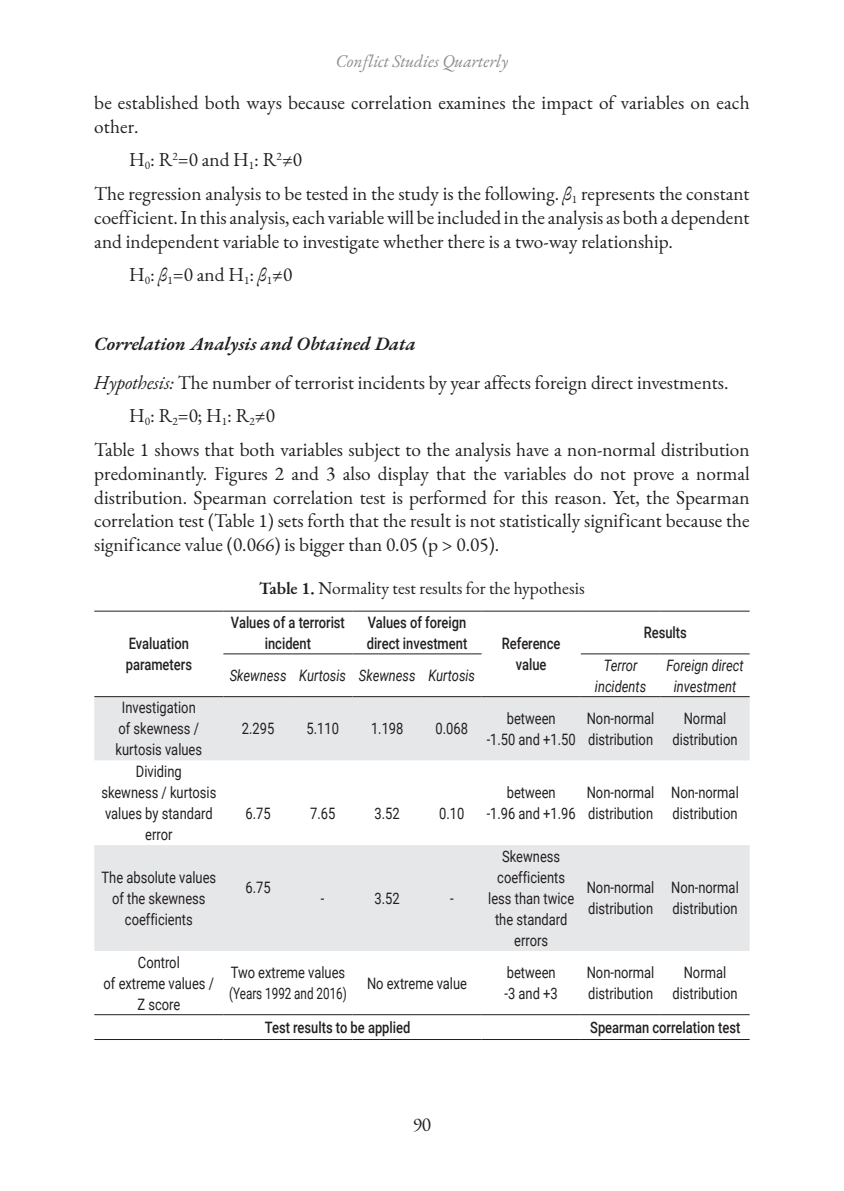
<style>
.page{position:relative;width:844px;height:1191px;background:#fff}
.page>*{position:absolute;margin:0;border:0;box-sizing:border-box;transform-origin:0 0}
.text{font:19.25px/23.8px "EB Garamond";color:#231f20;text-align:justify}
.citat{font:19.25px "EB Garamond";color:#231f20}
.titlu_2_bold_italic{font:italic 600 19.25px "EB Garamond";color:#231f20}
.figuri___tabele{font:17.5px "EB Garamond";color:#231f20}
.t1{font:italic 17.5px "EB Garamond";color:#8a8c8f}
.tebele_interior{font:15.75px/21px "Roboto";color:#231f20;text-align:center;scale:.82 1}
.tebele_interior-2{font:500 15.75px/21px "Roboto";color:#231f20;scale:.82 1}
.tebele_interior-3{font:italic 15.75px/21px "Roboto";color:#231f20;text-align:center;scale:.82 1}
.s1{font-style:italic}
.s2{font-weight:600}
</style>
<div class="page">
<svg style="left:94px;top:697px;width:655px;height:254px;fill:#e6e7e9"></svg>
<hr style="left:94px;top:611px;width:129px;height:1px;background:#231f20">
<hr style="left:94px;top:696px;width:129px;height:1px;background:#231f20">
<hr style="left:223px;top:611px;width:70px;height:1px;background:#231f20">
<hr style="left:293px;top:611px;width:59px;height:1px;background:#231f20">
<hr style="left:352px;top:611px;width:70px;height:1px;background:#231f20">
<hr style="left:422px;top:611px;width:59px;height:1px;background:#231f20">
<hr style="left:481px;top:611px;width:99px;height:1px;background:#231f20">
<hr style="left:481px;top:696px;width:99px;height:1px;background:#231f20">
<hr style="left:580px;top:611px;width:80px;height:1px;background:#231f20">
<hr style="left:660px;top:611px;width:89px;height:1px;background:#231f20">
<hr style="left:223px;top:653px;width:70px;height:1px;background:#231f20">
<hr style="left:293px;top:653px;width:59px;height:1px;background:#231f20">
<hr style="left:352px;top:653px;width:70px;height:1px;background:#231f20">
<hr style="left:422px;top:653px;width:59px;height:1px;background:#231f20">
<hr style="left:223px;top:696px;width:70px;height:1px;background:#231f20">
<hr style="left:293px;top:696px;width:59px;height:1px;background:#231f20">
<hr style="left:352px;top:696px;width:70px;height:1px;background:#231f20">
<hr style="left:422px;top:696px;width:59px;height:1px;background:#231f20">
<hr style="left:580px;top:653px;width:80px;height:1px;background:#231f20">
<hr style="left:660px;top:653px;width:89px;height:1px;background:#231f20">
<hr style="left:580px;top:696px;width:80px;height:1px;background:#231f20">
<hr style="left:660px;top:696px;width:89px;height:1px;background:#231f20">
<hr style="left:94px;top:1014px;width:129px;height:1px;background:#231f20">
<hr style="left:223px;top:1014px;width:70px;height:1px;background:#231f20">
<hr style="left:293px;top:1014px;width:59px;height:1px;background:#231f20">
<hr style="left:352px;top:1014px;width:70px;height:1px;background:#231f20">
<hr style="left:422px;top:1014px;width:59px;height:1px;background:#231f20">
<hr style="left:481px;top:1014px;width:99px;height:1px;background:#231f20">
<hr style="left:580px;top:1014px;width:80px;height:1px;background:#231f20">
<hr style="left:660px;top:1014px;width:89px;height:1px;background:#231f20">
<hr style="left:94px;top:1039px;width:129px;height:1px;background:#231f20">
<hr style="left:223px;top:1039px;width:70px;height:1px;background:#231f20">
<hr style="left:293px;top:1039px;width:59px;height:1px;background:#231f20">
<hr style="left:352px;top:1039px;width:70px;height:1px;background:#231f20">
<hr style="left:422px;top:1039px;width:59px;height:1px;background:#231f20">
<hr style="left:481px;top:1039px;width:99px;height:1px;background:#231f20">
<hr style="left:580px;top:1039px;width:80px;height:1px;background:#231f20">
<hr style="left:660px;top:1039px;width:89px;height:1px;background:#231f20">
<p class="t1" style="left:336px;top:50px;width:174px">Conflict Studies Quarterly</p>
<p class="text" style="left:94px;top:90px;width:656px">be established both ways because correlation examines the impact of variables on each other.</p>
<p class="citat" style="left:129px;top:147px;width:174px">H<sub>0</sub>: R<sup>2</sup>=0 and H<sub>1</sub>: R<sup>2</sup>≠0</p>
<p class="text" style="left:94px;top:182px;width:656px">The regression analysis to be tested in the study is the following. <span class="s1">β</span><sub>1</sub> represents the constant coefficient. In this analysis, each variable will be included in the analysis as both a dependent and independent variable to investigate whether there is a two-way relationship.</p>
<p class="citat" style="left:129px;top:262px;width:165px">H<sub>0</sub>: <span class="s1">β</span><sub>1</sub>=0 and H<sub>1</sub>: <span class="s1">β</span><sub>1</sub>≠0</p>
<p class="titlu_2_bold_italic" style="left:94px;top:330px;width:323px">Correlation Analysis and Obtained Data</p>
<p class="text" style="left:94px;top:370px;width:635px"><span class="s1">Hypothesis:</span> The number of terrorist incidents by year affects foreign direct investments.</p>
<p class="citat" style="left:129px;top:403px;width:147px">H<sub>0</sub>: R<sub>2</sub>=0; H<sub>1</sub>: R<sub>2</sub>≠0</p>
<p class="text" style="left:94px;top:438px;width:656px">Table 1 shows that both variables subject to the analysis have a non-normal distribution predominantly. Figures 2 and 3 also display that the variables do not prove a normal distribution. Spearman correlation test is performed for this reason. Yet, the Spearman correlation test (Table 1) sets forth that the result is not statistically significant because the significance value (0.066) is bigger than 0.05 (p &gt; 0.05).</p>
<p class="figuri___tabele" style="left:259px;top:577px;width:327px"><span class="s2">Table 1.</span> Normality test results for the hypothesis</p>
<p class="tebele_interior-2" style="left:126px;top:632px;width:82px">Evaluation parameters</p>
<p class="tebele_interior-2" style="left:231px;top:611px;width:140px;text-align:center">Values of a terrorist incident</p>
<p class="tebele_interior-2" style="left:366px;top:611px;width:124px">Values of foreign direct investment</p>
<p class="tebele_interior-2" style="left:643px;top:622px;width:54px">Results</p>
<p class="tebele_interior-2" style="left:502px;top:632px;width:73px;text-align:center">Reference value</p>
<p class="tebele_interior-3" style="left:230px;top:664px;width:71px">Skewness</p>
<p class="tebele_interior-3" style="left:299px;top:664px;width:58px">Kurtosis</p>
<p class="tebele_interior-3" style="left:359px;top:664px;width:71px">Skewness</p>
<p class="tebele_interior-3" style="left:428px;top:664px;width:58px">Kurtosis</p>
<p class="tebele_interior-3" style="left:594px;top:654px;width:64px">Terror incidents</p>
<p class="tebele_interior-3" style="left:666px;top:654px;width:96px">Foreign direct investment</p>
<p class="tebele_interior" style="left:116px;top:696px;width:107px">Investigation of skewness / kurtosis values</p>
<p class="tebele_interior" style="left:101px;top:760px;width:142px">Dividing<br>skewness / kurtosis values by standard error</p>
<p class="tebele_interior" style="left:242px;top:717px;width:41px">2.295</p>
<p class="tebele_interior" style="left:306px;top:717px;width:41px">5.110</p>
<p class="tebele_interior" style="left:371px;top:717px;width:41px">1.198</p>
<p class="tebele_interior" style="left:435px;top:717px;width:41px">0.068</p>
<p class="tebele_interior" style="left:486px;top:707px;width:110px">between<br>-1.50 and +1.50</p>
<p class="tebele_interior" style="left:586px;top:707px;width:84px;text-align:left">Non-normal distribution</p>
<p class="tebele_interior" style="left:672px;top:707px;width:81px">Normal distribution</p>
<p class="tebele_interior" style="left:245px;top:802px;width:32px">6.75</p>
<p class="tebele_interior" style="left:310px;top:802px;width:32px">7.65</p>
<p class="tebele_interior" style="left:374px;top:802px;width:32px">3.52</p>
<p class="tebele_interior" style="left:439px;top:802px;width:32px">0.10</p>
<p class="tebele_interior" style="left:486px;top:781px;width:110px">between<br>-1.96 and +1.96</p>
<p class="tebele_interior" style="left:586px;top:781px;width:84px;text-align:left">Non-normal distribution</p>
<p class="tebele_interior" style="left:671px;top:781px;width:84px;text-align:left">Non-normal distribution</p>
<p class="tebele_interior" style="left:101px;top:866px;width:141px">The absolute values of the skewness coefficients</p>
<p class="tebele_interior" style="left:245px;top:876px;width:32px">6.75</p>
<p class="tebele_interior" style="left:321px;top:887px;width:6px">-</p>
<p class="tebele_interior" style="left:374px;top:887px;width:32px">3.52</p>
<p class="tebele_interior" style="left:450px;top:887px;width:6px">-</p>
<p class="tebele_interior" style="left:488px;top:845px;width:106px">Skewness coefficients less than twice the standard errors</p>
<p class="tebele_interior" style="left:586px;top:876px;width:84px;text-align:left">Non-normal distribution</p>
<p class="tebele_interior" style="left:671px;top:876px;width:84px;text-align:left">Non-normal distribution</p>
<p class="tebele_interior" style="left:104px;top:951px;width:136px">Control<br>of extreme values /<br>Z score</p>
<p class="tebele_interior" style="left:229px;top:961px;width:145px;text-align:left">Two extreme values (Years 1992 and 2016)</p>
<p class="tebele_interior" style="left:367px;top:972px;width:123px">No extreme value</p>
<p class="tebele_interior" style="left:504px;top:961px;width:66px;text-align:left">between -3 and +3</p>
<p class="tebele_interior" style="left:586px;top:961px;width:84px;text-align:left">Non-normal distribution</p>
<p class="tebele_interior" style="left:672px;top:961px;width:81px">Normal distribution</p>
<p class="tebele_interior-2" style="left:265px;top:1016px;width:179px">Test results to be applied</p>
<p class="tebele_interior-2" style="left:590px;top:1016px;width:184px">Spearman correlation test</p>
<p class="text" style="left:412px;top:1112px;width:20px">90</p>
</div>
